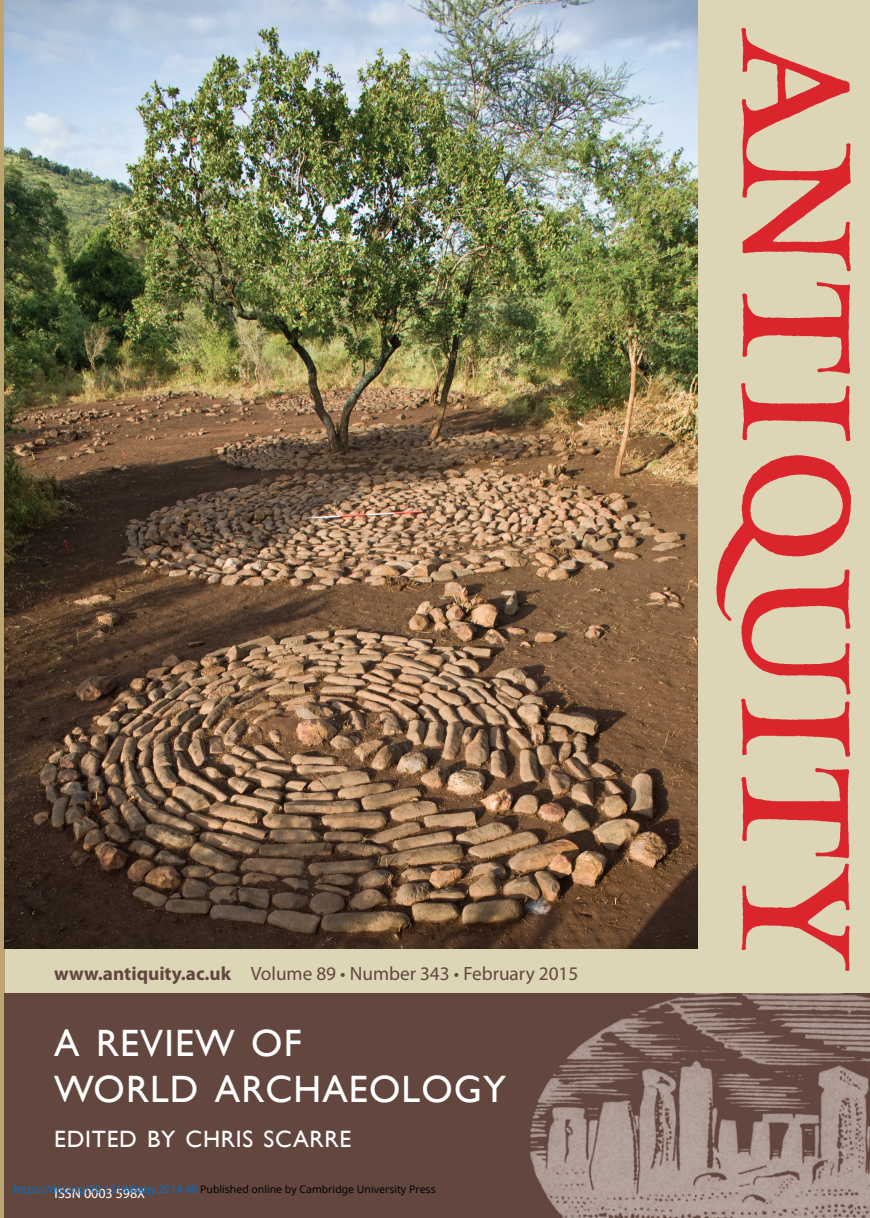
<style>
.page{position:relative;width:870px;height:1218px;background:#fff}
.page>*{position:absolute;margin:0;border:0;box-sizing:border-box;transform-origin:0 0}
.t1{font:38.15px/45.5px "Gill Sans";letter-spacing:.03em;color:#fff}
.t2{font:23.62px "Gill Sans";letter-spacing:.03em;color:#fff}
.t3{font:19.25px "Myriad Pro";color:#62473f}
.t4{font:14px "Myriad Pro";color:#fff}
.t5{font:10.5px "Noto Sans";color:#000}
.s1{font-weight:700}
.s2{color:#0172cf}
</style>
<div class="page">
<div style="left:5px;top:0;width:865px;height:1218px;background:#ddd6b6"></div>
<div style="left:0;top:0;width:5px;height:1218px;background:#bda473"></div>
<img style="left:5px;top:993px;width:865px;height:225px">
<img style="left:716px;top:27px;width:135px;height:944px">
<img style="left:5px;top:0;width:692px;height:949px">
<h3 class="t3" style="left:54px;top:966px;width:525px"><span class="s1">www.antiquity.ac.uk</span> Volume 89 • Number 343 • February 2015</h3>
<h1 class="t1" style="left:54px;top:1020px;width:453px">A REVIEW OF<br>WORLD ARCHAEOLOGY</h1>
<h2 class="t2" style="left:54px;top:1125px;width:298px">EDITED BY CHRIS SCARRE</h2>
<p class="t5" style="left:14px;top:1182px;width:423px"><span class="s2">https://doi.org/10.15184/aqy.2014.40</span> Published online by Cambridge University Press</p>
<h3 class="t4" style="left:55px;top:1188px;width:92px">ISSN 0003 598X</h3>
</div>
